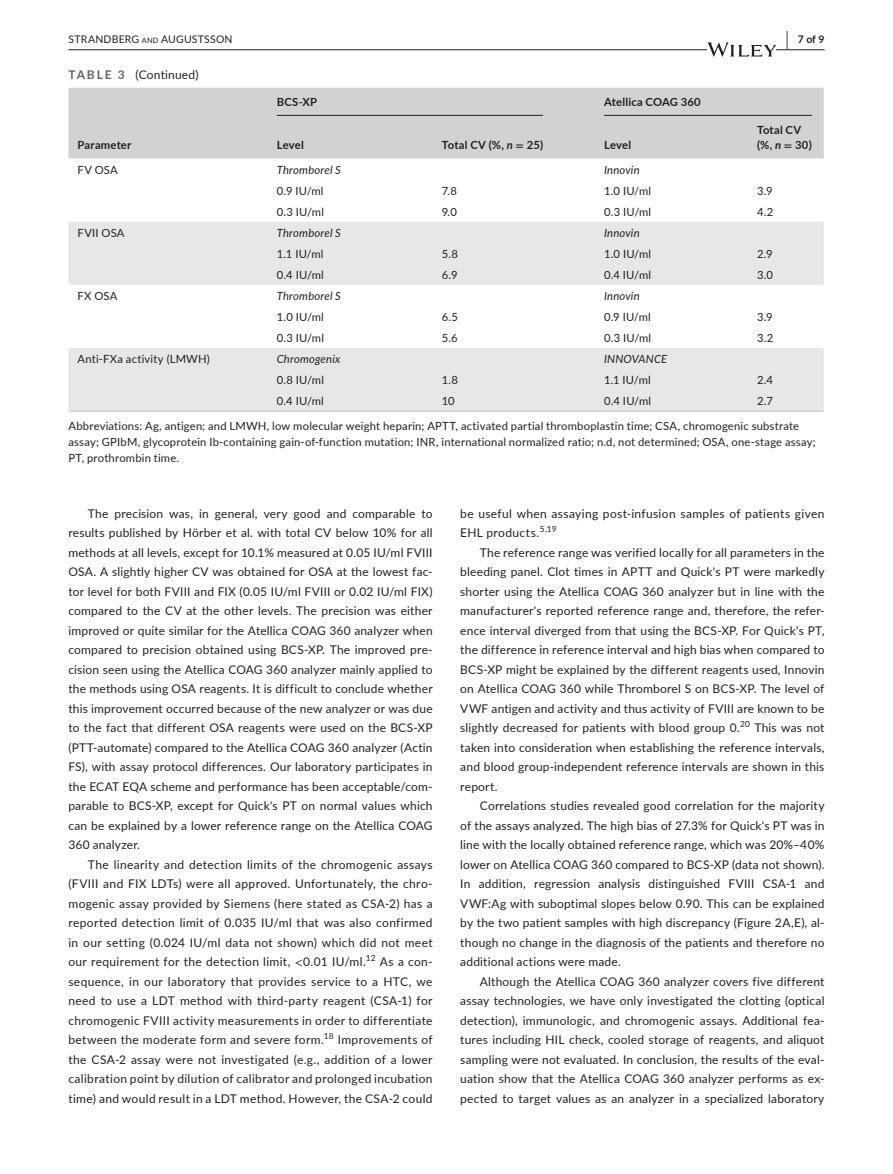
<style>
.page{position:relative;width:893px;height:1174px;background:#fff}
.page>*{position:absolute;margin:0;border:0;box-sizing:border-box;transform-origin:0 0}
.t1{font:12px/19.5px "Lato";letter-spacing:.015em;color:#231f20;text-align:justify}
.t2{font:11.25px/15.8px "Lato";letter-spacing:.015em;color:#231f20}
.t3{font:italic 11.25px "Lato";letter-spacing:.015em;color:#231f20}
.t4{font:700 11.25px/15.8px "Lato";letter-spacing:.015em;color:#231f20}
.t5{font:10.5px "Lato";letter-spacing:.02em;color:#231f20}
.t6{font:700 10.5px "Lato";color:#231f20}
.t7{font:8.4px "Lato";color:#231f20}
.s1{font-size:7.35px}
.s2{font-size:19.5px}
.s3{font-weight:700;color:#636366}
.s4{font-style:italic}
.s5{font-family:"STIX"}
</style>
<div class="page">
<hr style="left:68px;top:49px;width:756px;height:1px;background:#231f20">
<svg style="left:707px;top:42px;width:69px;height:15px"></svg>
<div style="left:68px;top:88px;width:756px;height:70px;background:#d1d2d4"></div>
<svg style="left:68px;top:222px;width:756px;height:188px;fill:#e6e7e9"></svg>
<hr style="left:68px;top:410px;width:200px;height:2px;background:#d1d2d4">
<hr style="left:268px;top:410px;width:165px;height:2px;background:#d1d2d4">
<hr style="left:433px;top:410px;width:162px;height:2px;background:#d1d2d4">
<hr style="left:595px;top:410px;width:153px;height:2px;background:#d1d2d4">
<hr style="left:748px;top:410px;width:76px;height:2px;background:#d1d2d4">
<hr style="left:277px;top:115px;width:266px;height:1px;background:#231f20">
<hr style="left:604px;top:115px;width:208px;height:1px;background:#231f20">
<p class="t5" style="left:68px;top:31px;width:80px">STRANDBERG <span class="s1">and</span></p>
<p class="t5" style="left:161px;top:31px;width:73px">AUGUSTSSON</p>
<p class="t6" style="left:786px;top:31px;width:40px"><span class="s2">|</span> 7 of 9</p>
<p class="t1" style="left:68px;top:64px;width:132px"><span class="s3">TABLE 3</span> (Continued)</p>
<p class="t4" style="left:77px;top:137px;width:55px">Parameter</p>
<p class="t4" style="left:277px;top:93px;width:42px">BCS-XP</p>
<p class="t4" style="left:604px;top:93px;width:98px">Atellica COAG 360</p>
<p class="t4" style="left:277px;top:137px;width:29px">Level</p>
<p class="t4" style="left:442px;top:137px;width:103px">Total CV (%, <span class="s4">n</span> <span class="s5">=</span> 25)</p>
<p class="t4" style="left:604px;top:137px;width:29px">Level</p>
<p class="t4" style="left:757px;top:121px;width:56px">Total CV (%, <span class="s4">n</span> <span class="s5">=</span> 30)</p>
<p class="t2" style="left:77px;top:161px;width:42px">FV OSA</p>
<p class="t3" style="left:277px;top:161px;width:66px">Thromborel S</p>
<p class="t3" style="left:604px;top:161px;width:37px">Innovin</p>
<p class="t2" style="left:277px;top:182px;width:48px">0.9 IU/ml</p>
<p class="t2" style="left:442px;top:182px;width:17px">7.8</p>
<p class="t2" style="left:604px;top:182px;width:49px">1.0 IU/ml</p>
<p class="t2" style="left:757px;top:182px;width:17px">3.9</p>
<p class="t2" style="left:277px;top:203px;width:49px">0.3 IU/ml</p>
<p class="t2" style="left:442px;top:203px;width:17px">9.0</p>
<p class="t2" style="left:604px;top:203px;width:49px">0.3 IU/ml</p>
<p class="t2" style="left:757px;top:203px;width:18px">4.2</p>
<p class="t2" style="left:77px;top:224px;width:49px">FVII OSA</p>
<p class="t3" style="left:277px;top:225px;width:66px">Thromborel S</p>
<p class="t3" style="left:604px;top:225px;width:37px">Innovin</p>
<p class="t2" style="left:277px;top:245px;width:48px">1.1 IU/ml</p>
<p class="t2" style="left:442px;top:245px;width:18px">5.8</p>
<p class="t2" style="left:604px;top:245px;width:49px">1.0 IU/ml</p>
<p class="t2" style="left:757px;top:245px;width:17px">2.9</p>
<p class="t2" style="left:277px;top:266px;width:49px">0.4 IU/ml</p>
<p class="t2" style="left:442px;top:266px;width:17px">6.9</p>
<p class="t2" style="left:604px;top:266px;width:49px">0.4 IU/ml</p>
<p class="t2" style="left:757px;top:266px;width:18px">3.0</p>
<p class="t2" style="left:77px;top:287px;width:41px">FX OSA</p>
<p class="t3" style="left:277px;top:288px;width:66px">Thromborel S</p>
<p class="t3" style="left:604px;top:288px;width:37px">Innovin</p>
<p class="t2" style="left:277px;top:308px;width:49px">1.0 IU/ml</p>
<p class="t2" style="left:442px;top:308px;width:18px">6.5</p>
<p class="t2" style="left:604px;top:308px;width:48px">0.9 IU/ml</p>
<p class="t2" style="left:757px;top:308px;width:17px">3.9</p>
<p class="t2" style="left:277px;top:330px;width:49px">0.3 IU/ml</p>
<p class="t2" style="left:442px;top:330px;width:18px">5.6</p>
<p class="t2" style="left:604px;top:330px;width:49px">0.3 IU/ml</p>
<p class="t2" style="left:757px;top:330px;width:18px">3.2</p>
<p class="t2" style="left:77px;top:351px;width:134px">Anti-FXa activity (LMWH)</p>
<p class="t3" style="left:277px;top:351px;width:65px">Chromogenix</p>
<p class="t3" style="left:604px;top:351px;width:65px">INNOVANCE</p>
<p class="t2" style="left:277px;top:372px;width:49px">0.8 IU/ml</p>
<p class="t2" style="left:442px;top:372px;width:18px">1.8</p>
<p class="t2" style="left:604px;top:372px;width:48px">1.1 IU/ml</p>
<p class="t2" style="left:757px;top:372px;width:18px">2.4</p>
<p class="t2" style="left:277px;top:393px;width:49px">0.4 IU/ml</p>
<p class="t2" style="left:442px;top:393px;width:14px">10</p>
<p class="t2" style="left:604px;top:393px;width:49px">0.4 IU/ml</p>
<p class="t2" style="left:757px;top:393px;width:17px">2.7</p>
<p class="t2" style="left:68px;top:417px;width:749px">Abbreviations: Ag, antigen; and LMWH, low molecular weight heparin; APTT, activated partial thromboplastin time; CSA, chromogenic substrate assay; GPIbM, glycoprotein Ib-containing gain-of-function mutation; INR, international normalized ratio; n.d, not determined; OSA, one-stage assay;<br>PT, prothrombin time.</p>
<p class="t1" style="left:68px;top:503px;width:366px;text-indent:20px">The precision was, in general, very good and comparable to results published by Hörber et al. with total CV below 10% for all methods at all levels, except for 10.1% measured at 0.05 IU/ml FVIII OSA. A slightly higher CV was obtained for OSA at the lowest fac&shy;tor level for both FVIII and FIX (0.05 IU/ml FVIII or 0.02 IU/ml FIX) compared to the CV at the other levels. The precision was either improved or quite similar for the Atellica COAG 360 analyzer when compared to precision obtained using BCS-XP. The improved pre&shy;cision seen using the Atellica COAG 360 analyzer mainly applied to the methods using OSA reagents. It is difficult to conclude whether this improvement occurred because of the new analyzer or was due to the fact that different OSA reagents were used on the BCS-XP (PTT-automate) compared to the Atellica COAG 360 analyzer (Actin FS), with assay protocol differences. Our laboratory participates in the ECAT EQA scheme and performance has been acceptable/com&shy;parable to BCS-XP, except for Quick's PT on normal values which can be explained by a lower reference range on the Atellica COAG 360 analyzer.</p>
<p class="t1" style="left:68px;top:854px;width:366px;text-indent:20px">The linearity and detection limits of the chromogenic assays (FVIII and FIX LDTs) were all approved. Unfortunately, the chro&shy;mogenic assay provided by Siemens (here stated as CSA-2) has a reported detection limit of 0.035 IU/ml that was also confirmed in our setting (0.024 IU/ml data not shown) which did not meet our requirement for the detection limit, <span class="s5">&lt;</span>0.01 IU/ml.<sup>12</sup> As a con&shy;sequence, in our laboratory that provides service to a HTC, we need to use a LDT method with third-party reagent (CSA-1) for chromogenic FVIII activity measurements in order to differentiate between the moderate form and severe form.<sup>18</sup> Improvements of the CSA-2 assay were not investigated (e.g., addition of a lower calibration point by dilution of calibrator and prolonged incubation time) and would result in a LDT method. However, the CSA-2 could</p>
<p class="t1" style="left:460px;top:503px;width:366px">be useful when assaying post-infusion samples of patients given<br>EHL products.</p>
<p class="t7" style="left:540px;top:523px;width:18px">5,19</p>
<p class="t1" style="left:460px;top:542px;width:366px;text-indent:20px">The reference range was verified locally for all parameters in the bleeding panel. Clot times in APTT and Quick's PT were markedly shorter using the Atellica COAG 360 analyzer but in line with the manufacturer's reported reference range and, therefore, the refer&shy;ence interval diverged from that using the BCS-XP. For Quick's PT, the difference in reference interval and high bias when compared to BCS-XP might be explained by the different reagents used, Innovin on Atellica COAG 360 while Thromborel S on BCS-XP. The level of VWF antigen and activity and thus activity of FVIII are known to be slightly decreased for patients with blood group 0.</p>
<p class="t7" style="left:740px;top:718px;width:11px">20</p>
<p class="t1" style="left:460px;top:717px;width:366px;text-indent:294px">This was not taken into consideration when establishing the reference intervals, and blood group-independent reference intervals are shown in this report.</p>
<p class="t1" style="left:460px;top:795px;width:366px;text-indent:20px">Correlations studies revealed good correlation for the majority of the assays analyzed. The high bias of 27.3% for Quick's PT was in line with the locally obtained reference range, which was 20%–40% lower on Atellica COAG 360 compared to BCS-XP (data not shown).<br>In addition, regression analysis distinguished FVIII CSA-1 and VWF:Ag with suboptimal slopes below 0.90. This can be explained by the two patient samples with high discrepancy (Figure 2A,E), al&shy;though no change in the diagnosis of the patients and therefore no additional actions were made.</p>
<p class="t1" style="left:460px;top:971px;width:366px;text-indent:20px">Although the Atellica COAG 360 analyzer covers five different assay technologies, we have only investigated the clotting (optical detection), immunologic, and chromogenic assays. Additional fea&shy;tures including HIL check, cooled storage of reagents, and aliquot sampling were not evaluated. In conclusion, the results of the eval&shy;uation show that the Atellica COAG 360 analyzer performs as ex&shy;pected to target values as an analyzer in a specialized laboratory</p>
</div>
